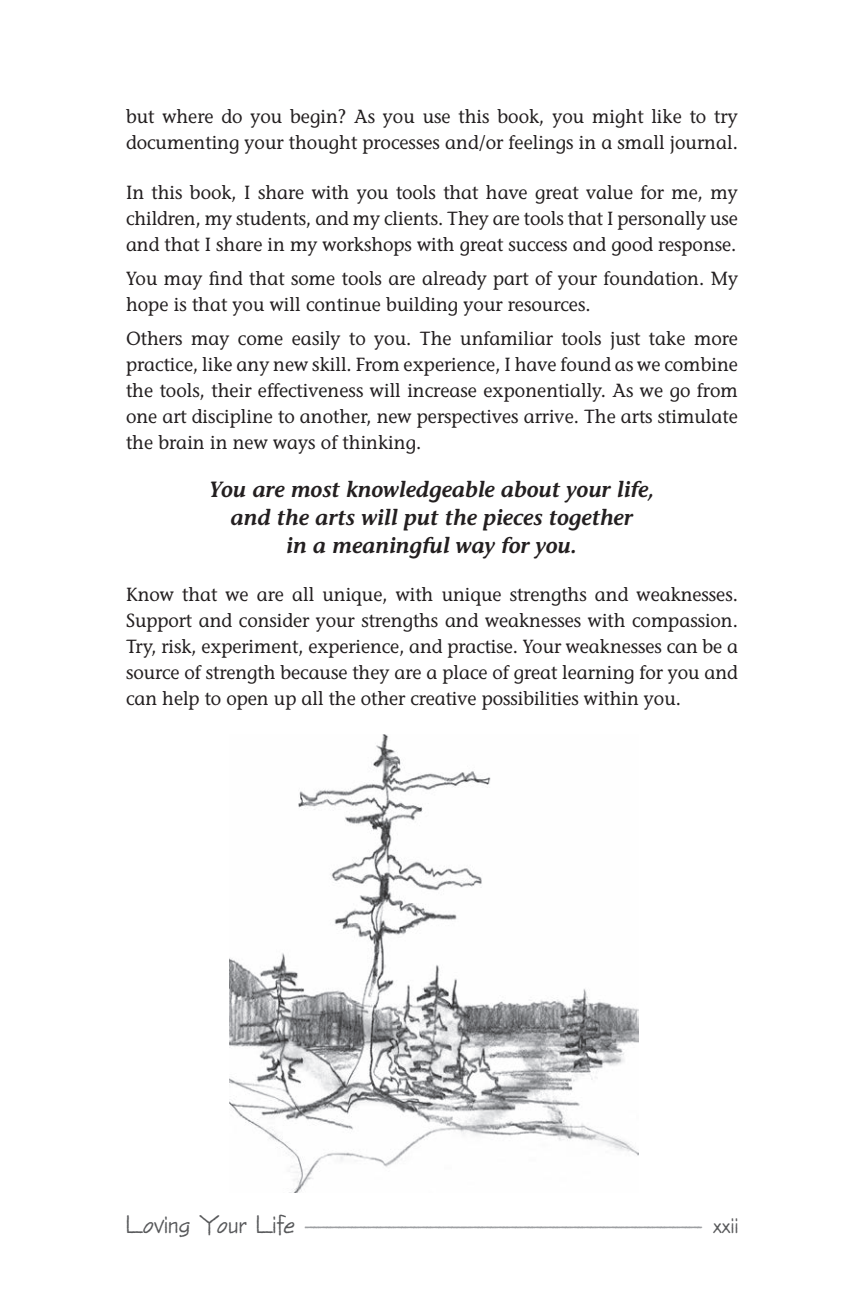
<style>
.page{position:relative;width:864px;height:1296px;background:#fff}
.page>*{position:absolute;margin:0;border:0;box-sizing:border-box;transform-origin:0 0}
.t1{font:27px "Enviro Ant D";letter-spacing:.015em;color:#9d9fa2}
.t2{font:italic 600 22px/28px "Stone Informal";color:#231f20;text-align:center;scale:.96 1}
.t3{font:19px/26px "Stone Informal";color:#231f20;text-align:justify;scale:.96 1}
.s1{color:#57585a}
.s2{font-size:24px;color:#57585a}
</style>
<div class="page">
<img style="left:229px;top:734px;width:410px;height:458px">
<p class="t3" style="left:126px;top:103px;width:639px">but where do you begin? As you use this book, you might like to try documenting your thought processes and/or feelings in a small journal.</p>
<p class="t3" style="left:126px;top:179px;width:639px">In this book, I share with you tools that have great value for me, my children, my students, and my clients. They are tools that I personally use and that I share in my workshops with great success and good response.</p>
<p class="t3" style="left:126px;top:265px;width:639px">You may find that some tools are already part of your foundation. My hope is that you will continue building your resources.</p>
<p class="t3" style="left:126px;top:325px;width:639px">Others may come easily to you. The unfamiliar tools just take more practice, like any new skill. From experience, I have found as we combine the tools, their effectiveness will increase exponentially. As we go from one art discipline to another, new perspectives arrive. The arts stimulate the brain in new ways of thinking.</p>
<p class="t2" style="left:209px;top:475px;width:466px">You are most knowledgeable about your life, and the arts will put the pieces together<br>in a meaningful way for you.</p>
<p class="t3" style="left:126px;top:581px;width:639px">Know that we are all unique, with unique strengths and weaknesses.<br>Support and consider your strengths and weaknesses with compassion.<br>Try, risk, experiment, experience, and practise. Your weaknesses can be a source of strength because they are a place of great learning for you and can help to open up all the other creative possibilities within you.</p>
<h1 class="t1" style="left:126px;top:1210px;width:613px"><span class="s1">Loving Your Life</span> ————————————––————————————–—————— <span class="s2">xxii</span></h1>
</div>
